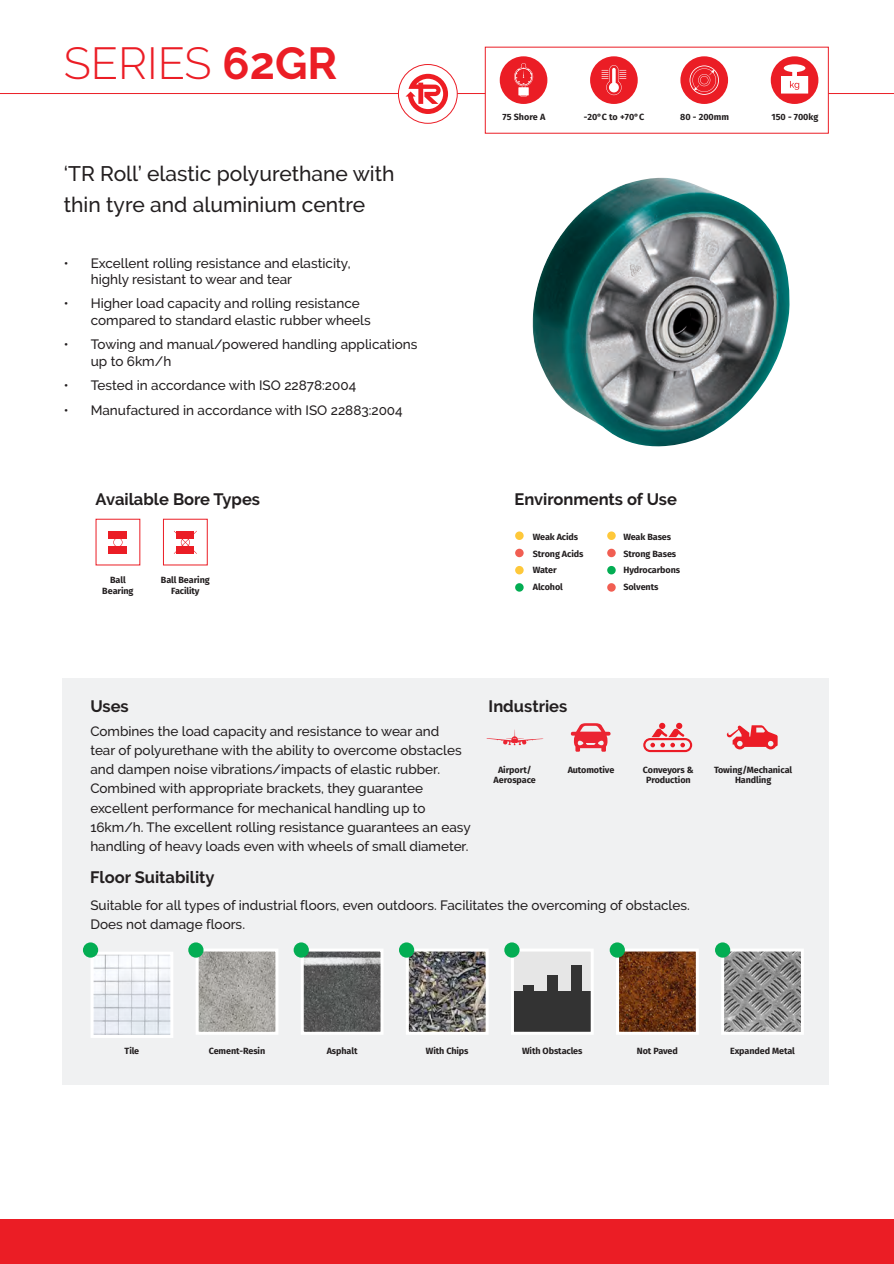
<style>
.page{position:relative;width:894px;height:1264px;background:#fff}
.page>*{position:absolute;margin:0;border:0;box-sizing:border-box;transform-origin:0 0}
.t1{font:300 44.7px "Raleway";color:#eb1d25}
.t2{font:500 21px/31.2px "Raleway";color:#231f20}
.t3{font:700 16.5px "Raleway";color:#231f20}
.t4{font:500 13.5px/19.2px "Raleway";color:#231f20}
.t5{font:700 9px/10.8px "Fira Sans";letter-spacing:-.01em;color:#231f20;text-align:center}
.s1{font-weight:700}
</style>
<div class="page">
<hr style="left:0;top:93px;width:893px;height:1px;background:#eb1d25">
<div style="left:0;top:1219px;width:893px;height:45px;background:#eb1d25"></div>
<div style="left:485px;top:47px;width:343px;height:87px;background:#fff"></div>
<div style="left:499px;top:56px;width:48px;height:48px;background:#eb1d25;border-radius:50%"></div>
<svg style="left:514px;top:64px;width:19px;height:33px"></svg>
<div style="left:590px;top:56px;width:47px;height:48px;background:#eb1d25;border-radius:50%"></div>
<svg style="left:601px;top:65px;width:25px;height:30px"></svg>
<div style="left:680px;top:56px;width:48px;height:48px;background:#eb1d25;border-radius:50%"></div>
<svg style="left:689px;top:65px;width:30px;height:30px"></svg>
<div style="left:770px;top:56px;width:48px;height:48px;background:#eb1d25;border-radius:50%"></div>
<svg style="left:781px;top:64px;width:27px;height:30px"></svg>
<div style="left:63px;top:678px;width:765px;height:406px;background:#f0f1f2"></div>
<img style="left:532px;top:178px;width:258px;height:269px">
<div style="left:398px;top:64px;width:59px;height:59px;background:#fff;border-radius:50%"></div>
<div style="left:398px;top:64px;width:59px;height:60px;border:1px solid #eb1d25;border-radius:50%"></div>
<svg style="left:405px;top:74px;width:43px;height:40px"></svg>
<img style="left:95px;top:955px;width:74px;height:79px">
<div style="left:91px;top:951px;width:82px;height:87px;border:3px solid #fff"></div>
<div style="left:515px;top:531px;width:8px;height:9px;background:#fec83a;border-radius:50%"></div>
<div style="left:515px;top:549px;width:8px;height:8px;background:#f15e52;border-radius:50%"></div>
<div style="left:515px;top:566px;width:8px;height:8px;background:#fec83a;border-radius:50%"></div>
<div style="left:515px;top:583px;width:8px;height:8px;background:#03ad53;border-radius:50%"></div>
<div style="left:607px;top:531px;width:8px;height:9px;background:#fec83a;border-radius:50%"></div>
<div style="left:607px;top:549px;width:8px;height:8px;background:#f15e52;border-radius:50%"></div>
<div style="left:607px;top:566px;width:8px;height:8px;background:#03ad53;border-radius:50%"></div>
<div style="left:607px;top:583px;width:8px;height:8px;background:#f15e52;border-radius:50%"></div>
<img style="left:200px;top:952px;width:74px;height:78px">
<div style="left:196px;top:948px;width:82px;height:86px;border:3px solid #fff"></div>
<img style="left:305px;top:952px;width:74px;height:78px">
<div style="left:301px;top:948px;width:82px;height:86px;border:3px solid #fff"></div>
<img style="left:410px;top:952px;width:74px;height:78px">
<div style="left:406px;top:948px;width:82px;height:86px;border:3px solid #fff"></div>
<div style="left:512px;top:950px;width:80px;height:83px;background:#e6e6e6"></div>
<div style="left:512px;top:991px;width:80px;height:42px;background:#333"></div>
<div style="left:523px;top:985px;width:10px;height:9px;background:#333"></div>
<div style="left:546px;top:975px;width:11px;height:20px;background:#333"></div>
<div style="left:570px;top:964px;width:11px;height:31px;background:#333"></div>
<div style="left:511px;top:948px;width:82px;height:86px;border:3px solid #fff"></div>
<img style="left:725px;top:952px;width:74px;height:78px">
<div style="left:721px;top:948px;width:82px;height:86px;border:3px solid #fff"></div>
<div style="left:188px;top:942px;width:15px;height:15px;background:#03ad53;border-radius:50%"></div>
<div style="left:83px;top:942px;width:15px;height:15px;background:#03ad53;border-radius:50%"></div>
<div style="left:293px;top:942px;width:16px;height:15px;background:#03ad53;border-radius:50%"></div>
<div style="left:399px;top:942px;width:15px;height:15px;background:#03ad53;border-radius:50%"></div>
<div style="left:504px;top:942px;width:15px;height:15px;background:#03ad53;border-radius:50%"></div>
<div style="left:715px;top:942px;width:15px;height:15px;background:#03ad53;border-radius:50%"></div>
<img style="left:620px;top:952px;width:74px;height:78px">
<div style="left:616px;top:948px;width:82px;height:86px;border:3px solid #fff"></div>
<div style="left:609px;top:942px;width:16px;height:15px;background:#03ad53;border-radius:50%"></div>
<div style="left:109px;top:531px;width:18px;height:7px;background:#eb1d25"></div>
<div style="left:109px;top:546px;width:18px;height:8px;background:#eb1d25"></div>
<svg style="left:113px;top:538px;width:9px;height:8px"></svg>
<svg style="left:174px;top:531px;width:23px;height:23px"></svg>
<div style="left:163px;top:519px;width:45px;height:46px;border:1px solid #eb1d25"></div>
<svg style="left:486px;top:729px;width:57px;height:16px"></svg>
<svg style="left:571px;top:723px;width:39px;height:28px"></svg>
<svg style="left:643px;top:723px;width:49px;height:29px"></svg>
<svg style="left:726px;top:725px;width:51px;height:24px"></svg>
<p class="t1" style="left:64px;top:37px;width:275px">SERIES <span class="s1">62GR</span></p>
<p class="t2" style="left:64px;top:158px;width:332px">‘TR Roll’ elastic polyurethane with thin tyre and aluminium centre</p>
<p class="t4" style="left:91px;top:255px;width:261px;line-height:16.2px;text-indent:-27px">• Excellent rolling resistance and elasticity, highly resistant to wear and tear</p>
<p class="t4" style="left:91px;top:295px;width:281px;line-height:16.2px;text-indent:-27px">• Higher load capacity and rolling resistance compared to standard elastic rubber wheels</p>
<p class="t4" style="left:91px;top:336px;width:328px;line-height:16.2px;text-indent:-27px">• Towing and manual/powered handling applications up to 6km/h</p>
<p class="t4" style="left:64px;top:376px;width:294px">• Tested in accordance with ISO 22878:2004</p>
<p class="t4" style="left:64px;top:401px;width:340px">• Manufactured in accordance with ISO 22883:2004</p>
<p class="t3" style="left:96px;top:490px;width:166px">Available Bore Types</p>
<p class="t5" style="left:102px;top:574px;width:33px">Ball<br>Bearing</p>
<p class="t5" style="left:161px;top:574px;width:50px">Ball Bearing<br>Facility</p>
<p class="t5" style="left:502px;top:111px;width:44px">75 Shore A</p>
<p class="t5" style="left:584px;top:111px;width:62px">-20°C to +70°C</p>
<p class="t5" style="left:680px;top:111px;width:50px">80 - 200mm</p>
<p class="t5" style="left:771px;top:111px;width:48px">150 - 700kg</p>
<p class="t3" style="left:514px;top:490px;width:164px">Environments of Use</p>
<p class="t5" style="left:533px;top:531px;width:47px">Weak Acids</p>
<p class="t5" style="left:533px;top:547px;width:52px">Strong Acids</p>
<p class="t5" style="left:533px;top:564px;width:25px">Water</p>
<p class="t5" style="left:533px;top:581px;width:31px">Alcohol</p>
<p class="t5" style="left:623px;top:528px;width:58px;line-height:16.8px;text-align:left">Weak Bases<br>Strong Bases<br>Hydrocarbons<br>Solvents</p>
<p class="t3" style="left:90px;top:697px;width:40px">Uses</p>
<p class="t4" style="left:90px;top:721px;width:382px">Combines the load capacity and resistance to wear and<br>tear of polyurethane with the ability to overcome obstacles and dampen noise vibrations/impacts of elastic rubber.<br>Combined with appropriate brackets, they guarantee excellent performance for mechanical handling up to 16km/h. The excellent rolling resistance guarantees an easy handling of heavy loads even with wheels of small diameter.</p>
<p class="t3" style="left:90px;top:868px;width:126px">Floor Suitability</p>
<p class="t3" style="left:488px;top:697px;width:80px">Industries</p>
<p class="t5" style="left:493px;top:763px;width:44px">Airport/<br>Aerospace</p>
<p class="t5" style="left:567px;top:763px;width:48px">Automotive</p>
<p class="t5" style="left:643px;top:763px;width:52px">Conveyors &amp;<br>Production</p>
<p class="t5" style="left:714px;top:763px;width:79px">Towing/Mechanical<br>Handling</p>
<p class="t4" style="left:90px;top:895px;width:601px">Suitable for all types of industrial floors, even outdoors. Facilitates the overcoming of obstacles.<br>Does not damage floors.</p>
<p class="t5" style="left:124px;top:1044px;width:16px">Tile</p>
<p class="t5" style="left:209px;top:1044px;width:58px">Cement-Resin</p>
<p class="t5" style="left:327px;top:1044px;width:32px">Asphalt</p>
<p class="t5" style="left:426px;top:1044px;width:44px">With Chips</p>
<p class="t5" style="left:522px;top:1044px;width:62px">With Obstacles</p>
<p class="t5" style="left:637px;top:1044px;width:42px">Not Paved</p>
<p class="t5" style="left:730px;top:1044px;width:66px">Expanded Metal</p>
</div>
